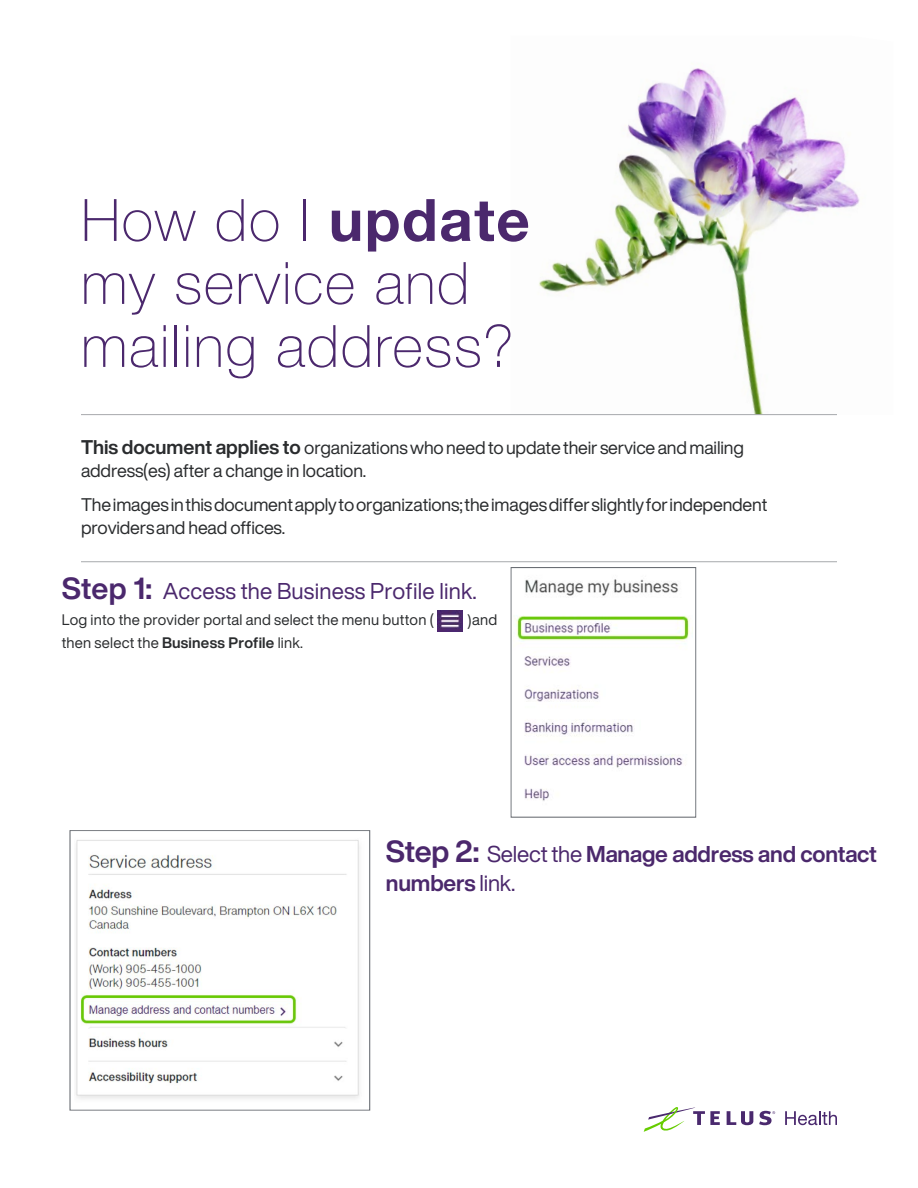
<style>
.page{position:relative;width:918px;height:1188px;background:#fff}
.page>*{position:absolute;margin:0;border:0;box-sizing:border-box;transform-origin:0 0}
.t1{font:100 58.5px/63px "Helvetica Neue LT Std";letter-spacing:.025em;color:#4b286d}
.t2{font:700 22.5px/28.7px "Helvetica Now Display";letter-spacing:-.01em;color:#4b286c}
.t3{font:22.5px "Helvetica Now Display";letter-spacing:.01em;color:#4b286d}
.t4{font:18px/22.2px "Helvetica Now Display";letter-spacing:-.01em;color:#2a2c2e}
.t5{font:15px/22.5px "Helvetica Now Display";letter-spacing:.015em;color:#2a2c2e}
.s1{font-weight:700}
.s2{font-weight:700;font-size:19.5px}
.s3{font-style:inherit}
.s4{font-weight:700;font-size:30px}
.s5{font-size:30px}
.s6{font-weight:400}
</style>
<div class="page">
<img style="left:539px;top:68px;width:321px;height:346px">
<hr style="left:81px;top:414px;width:756px;height:1px;background:#a7a9ac">
<hr style="left:81px;top:561px;width:756px;height:1px;background:#a7a9ac">
<div style="left:70px;top:830px;width:300px;height:280px;border:1px solid #6a6e74"></div>
<svg style="left:727px;top:1111px;width:26px;height:14px"></svg>
<svg style="left:644px;top:1107px;width:76px;height:25px"></svg>
<svg style="left:759px;top:1111px;width:16px;height:14px"></svg>
<svg style="left:785px;top:1111px;width:52px;height:14px"></svg>
<div style="left:511px;top:567px;width:185px;height:250px;border:1px solid #6a6e74"></div>
<img style="left:76px;top:840px;width:283px;height:259px">
<img style="left:437px;top:611px;width:26px;height:21px">
<img style="left:515px;top:579px;width:178px;height:222px">
<h1 class="t1" style="left:81px;top:189px;width:450px">How do I <span class="s1">update </span>my service and mailing address?</h1>
<p class="t4" style="left:81px;top:437px;width:665px"><span class="s2">This document applies to</span> <span class="s3">organizations</span> who need to update their service and mailing address(es) after a change in location.</p>
<p class="t4" style="left:81px;top:493px;width:688px">The images in this document apply to organizations; the images differ slightly for independent providers and head offices.</p>
<p class="t3" style="left:62px;top:575px;width:417px"><span class="s4">Step 1:</span> Access the Business Profile link.</p>
<p class="t5" style="left:62px;top:609px;width:437px">Log into the provider portal and select the <span class="s3">menu button (</span> ico ) and then select the <span class="s1">Business Profile</span> link<span class="s3">.</span></p>
<p class="t2" style="left:386px;top:840px;width:492px"><span class="s5">Step 2:</span> <span class="s6">Select</span> <span class="s6">the</span> Manage address and contact numbers <span class="s6">link</span><span class="s6">.</span></p>
</div>
